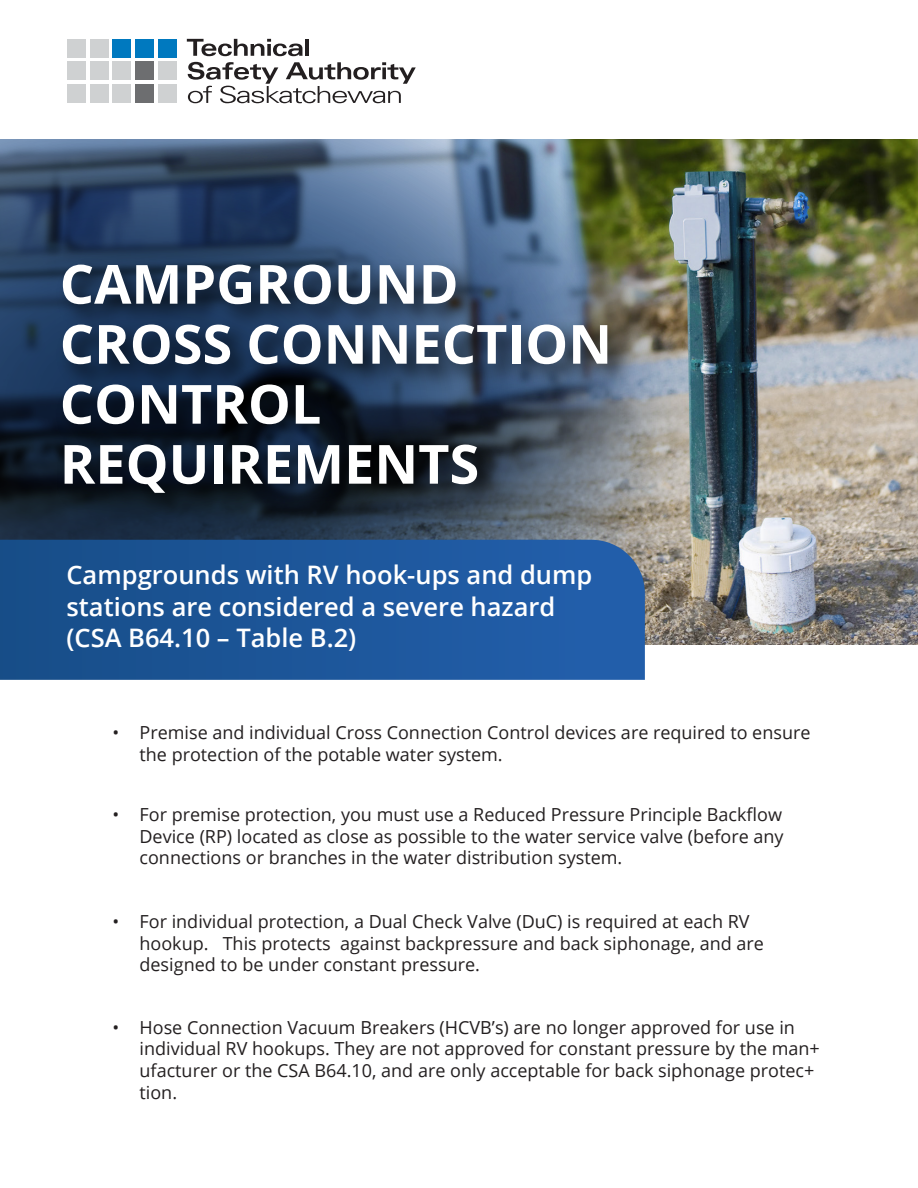
<style>
.page{position:relative;width:918px;height:1188px;background:#fff}
.page>*{position:absolute;margin:0;border:0;box-sizing:border-box;transform-origin:0 0}
.t1{font:700 54px/60px "Open Sans";color:#fff}
.t2{font:600 25.5px/31.5px "Open Sans";color:#fff}
.t3{font:18px/21.6px "Open Sans";color:#231f20}
</style>
<div class="page">
<img style="left:735px;top:139px;width:183px;height:506px">
<img style="left:0;top:139px;width:735px;height:506px">
<svg style="left:187px;top:39px;width:116px;height:17px"></svg>
<hr style="left:306px;top:39px;width:3px;height:17px;background:#231f20">
<div style="left:158px;top:85px;width:18px;height:18px;background:#cfd1d2"></div>
<div style="left:158px;top:62px;width:18px;height:18px;background:#cfd1d2"></div>
<div style="left:158px;top:39px;width:18px;height:18px;background:#0079bf"></div>
<div style="left:136px;top:85px;width:18px;height:18px;background:#6d6e70"></div>
<div style="left:136px;top:62px;width:18px;height:18px;background:#6d6e70"></div>
<div style="left:136px;top:39px;width:18px;height:18px;background:#0079bf"></div>
<div style="left:113px;top:85px;width:18px;height:18px;background:#cfd1d2"></div>
<div style="left:113px;top:62px;width:18px;height:18px;background:#cfd1d2"></div>
<div style="left:113px;top:39px;width:18px;height:18px;background:#0079bf"></div>
<div style="left:90px;top:85px;width:18px;height:18px;background:#cfd1d2"></div>
<div style="left:90px;top:62px;width:18px;height:18px;background:#cfd1d2"></div>
<div style="left:90px;top:39px;width:18px;height:18px;background:#cfd1d2"></div>
<div style="left:67px;top:85px;width:19px;height:18px;background:#cfd1d2"></div>
<div style="left:67px;top:62px;width:19px;height:18px;background:#cfd1d2"></div>
<div style="left:67px;top:39px;width:19px;height:18px;background:#cfd1d2"></div>
<svg style="left:188px;top:62px;width:228px;height:41px"></svg>
<img style="left:48px;top:245px;width:597px;height:288px">
<svg style="left:0;top:540px;width:645px;height:140px;background:#1e569a"></svg>
<h1 class="t1" style="left:60px;top:253px;width:554px">CAMPGROUND<br>CROSS CONNECTION<br>CONTROL<br>REQUIREMENTS</h1>
<h2 class="t2" style="left:66px;top:559px;width:527px">Campgrounds with RV hook-ups and dump stations are considered a severe hazard (CSA B64.10 – Table B.2)</h2>
<p class="t3" style="left:140px;top:721px;width:672px;text-indent:-27px">• Premise and individual Cross Connection Control devices are required to ensure the protection of the potable water system.</p>
<p class="t3" style="left:140px;top:803px;width:646px;text-align:justify;text-indent:-27px">• For premise protection, you must use a Reduced Pressure Principle Backflow Device (RP) located as close as possible to the water service valve (before any connections or branches in the water distribution system.</p>
<p class="t3" style="left:140px;top:910px;width:626px;text-indent:-27px">• For individual protection, a Dual Check Valve (DuC) is required at each RV hookup. This protects against backpressure and back siphonage, and are designed to be under constant pressure.</p>
<p class="t3" style="left:140px;top:1016px;width:682px;text-indent:-27px">• Hose Connection Vacuum Breakers (HCVB’s) are no longer approved for use in individual RV hookups. They are not approved for constant pressure by the man+ ufacturer or the CSA B64.10, and are only acceptable for back siphonage protec+ tion.</p>
</div>
